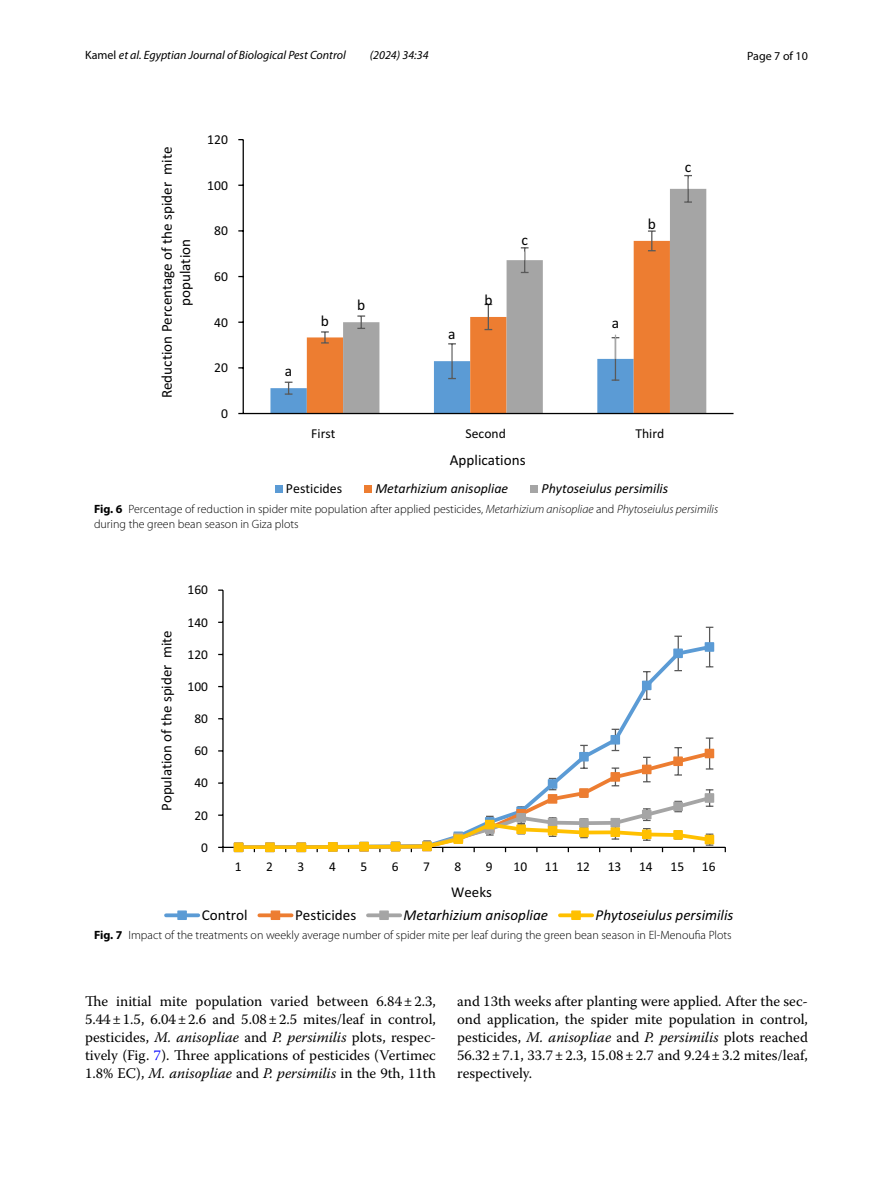
<style>
.page{position:relative;width:893px;height:1187px;background:#fff}
.page>*{position:absolute;margin:0;border:0;box-sizing:border-box;transform-origin:0 0}
.t1{font:15.45px "Calibri 6";color:#000}
.t2{font:15.15px/18.5px "Calibri 6";color:#000;text-align:center}
.t3{font:15.15px "Calibri Italic 6";color:#000}
.t4{font:15.15px "Calibri 7";color:#000}
.t5{font:15px "Calibri 7";color:#000}
.t6{font:14.7px/18px "Warnock Pro";color:#000;text-align:justify}
.t7{font:13.95px "Calibri Italic 7";color:#000}
.t8{font:13.95px "Calibri 6";color:#000}
.t9{font:13.65px "Calibri 6";color:#000}
.t10{font:13.5px "Calibri 7";color:#000}
.t11{font:300 12px/15px "Myriad Pro";color:#000}
.t12{font:italic 12px "Myriad Pro";color:#000}
.t13{font:12px "Myriad Pro";color:#000}
.s1{font-style:normal}
.s2{font-weight:700}
.s3{font-style:italic}
.s4{color:#00f}
</style>
<div class="page">
<svg style="left:484px;top:189px;width:222px;height:224px"></svg>
<svg style="left:648px;top:230px;width:8px;height:21px"></svg>
<hr style="left:243px;top:140px;width:1px;height:273px;background:#000">
<hr style="left:243px;top:413px;width:490px;height:1px;background:#000">
<svg style="left:270px;top:304px;width:364px;height:109px"></svg>
<svg style="left:521px;top:247px;width:8px;height:26px"></svg>
<svg style="left:684px;top:175px;width:8px;height:28px"></svg>
<div style="left:275px;top:485px;width:8px;height:8px;background:#5b9bd5"></div>
<div style="left:364px;top:485px;width:8px;height:8px;background:#ed7d31"></div>
<div style="left:531px;top:485px;width:7px;height:8px;background:#a5a5a5"></div>
<hr style="left:222px;top:590px;width:2px;height:257px;background:#000">
<hr style="left:223px;top:846px;width:502px;height:2px;background:#000">
<svg style="left:218px;top:846px;width:6px;height:6px"></svg>
<svg style="left:674px;top:635px;width:8px;height:7px"></svg>
<svg style="left:706px;top:626px;width:7px;height:16px"></svg>
<svg style="left:620px;top:642px;width:94px;height:86px"></svg>
<div style="left:642px;top:680px;width:9px;height:10px;background:#5b9bd5;border:1px solid #5b9bd5"></div>
<div style="left:673px;top:648px;width:10px;height:10px;background:#5b9bd5;border:1px solid #5b9bd5"></div>
<div style="left:705px;top:642px;width:9px;height:9px;background:#5b9bd5;border:1px solid #5b9bd5"></div>
<svg style="left:243px;top:728px;width:471px;height:124px"></svg>
<div style="left:234px;top:842px;width:9px;height:10px;background:#ffc000;border:1px solid #ffc000"></div>
<div style="left:265px;top:842px;width:10px;height:10px;background:#ffc000;border:1px solid #ffc000"></div>
<div style="left:297px;top:842px;width:9px;height:10px;background:#ffc000;border:1px solid #ffc000"></div>
<div style="left:328px;top:842px;width:10px;height:9px;background:#ffc000;border:1px solid #ffc000"></div>
<div style="left:359px;top:841px;width:10px;height:10px;background:#ffc000;border:1px solid #ffc000"></div>
<div style="left:391px;top:841px;width:9px;height:10px;background:#ffc000;border:1px solid #ffc000"></div>
<div style="left:422px;top:841px;width:10px;height:10px;background:#ffc000;border:1px solid #ffc000"></div>
<div style="left:453px;top:834px;width:10px;height:9px;background:#ffc000;border:1px solid #ffc000"></div>
<div style="left:485px;top:819px;width:10px;height:10px;background:#ffc000;border:1px solid #ffc000"></div>
<div style="left:516px;top:824px;width:10px;height:10px;background:#ffc000;border:1px solid #ffc000"></div>
<div style="left:548px;top:825px;width:9px;height:10px;background:#ffc000;border:1px solid #ffc000"></div>
<div style="left:579px;top:827px;width:10px;height:10px;background:#ffc000;border:1px solid #ffc000"></div>
<div style="left:610px;top:827px;width:10px;height:9px;background:#ffc000;border:1px solid #ffc000"></div>
<div style="left:642px;top:829px;width:9px;height:10px;background:#ffc000;border:1px solid #ffc000"></div>
<div style="left:673px;top:830px;width:10px;height:9px;background:#ffc000;border:1px solid #ffc000"></div>
<div style="left:705px;top:834px;width:9px;height:10px;background:#ffc000;border:1px solid #ffc000"></div>
<svg style="left:166px;top:913px;width:32px;height:4px"></svg>
<div style="left:177px;top:910px;width:10px;height:9px;background:#5b9bd5;border:1px solid #5b9bd5"></div>
<svg style="left:259px;top:913px;width:33px;height:4px"></svg>
<div style="left:271px;top:910px;width:9px;height:9px;background:#ed7d31;border:1px solid #ed7d31"></div>
<svg style="left:368px;top:913px;width:32px;height:4px"></svg>
<div style="left:379px;top:910px;width:10px;height:9px;background:#a5a5a5;border:1px solid #a5a5a5"></div>
<svg style="left:560px;top:913px;width:32px;height:4px"></svg>
<div style="left:571px;top:910px;width:10px;height:9px;background:#ffc000;border:1px solid #ffc000"></div>
<p class="t12" style="left:85px;top:48px;width:262px"><span class="s1">Kamel</span> et al. Egyptian Journal of Biological Pest Control</p>
<p class="t12" style="left:370px;top:48px;width:60px">(2024) 34:34</p>
<p class="t13" style="left:747px;top:48px;width:62px">Page 7 of 10</p>
<p class="t2" style="left:158px;top:398px;width:253px;rotate:-90deg">Reduction Percentage of the spider mite population</p>
<p class="t9" style="left:207px;top:131px;width:22px">120</p>
<p class="t9" style="left:207px;top:176px;width:22px">100</p>
<p class="t9" style="left:214px;top:222px;width:15px">80</p>
<p class="t9" style="left:214px;top:268px;width:15px">60</p>
<p class="t9" style="left:214px;top:313px;width:15px">40</p>
<p class="t9" style="left:214px;top:359px;width:15px">20</p>
<p class="t9" style="left:221px;top:405px;width:8px">0</p>
<p class="t1" style="left:285px;top:361px;width:9px">a</p>
<p class="t1" style="left:357px;top:295px;width:10px">b</p>
<p class="t1" style="left:484px;top:290px;width:10px">b</p>
<p class="t1" style="left:521px;top:230px;width:8px">c</p>
<p class="t1" style="left:321px;top:311px;width:10px">b</p>
<p class="t1" style="left:612px;top:313px;width:9px">a</p>
<p class="t1" style="left:448px;top:324px;width:9px">a</p>
<p class="t1" style="left:648px;top:214px;width:10px">b</p>
<p class="t9" style="left:311px;top:425px;width:26px">First</p>
<p class="t9" style="left:465px;top:425px;width:42px">Second</p>
<p class="t9" style="left:635px;top:425px;width:30px">Third</p>
<p class="t2" style="left:450px;top:451px;width:77px">Applications</p>
<p class="t1" style="left:685px;top:157px;width:8px">c</p>
<p class="t8" style="left:286px;top:479px;width:58px">Pesticides</p>
<p class="t7" style="left:375px;top:479px;width:134px">Metarhizium anisopliae</p>
<p class="t7" style="left:541px;top:479px;width:128px">Phytoseiulus persimilis</p>
<p class="t11" style="left:94px;top:501px;width:626px"><span class="s2">Fig. 6</span> Percentage of reduction in spider mite population after applied pesticides, <span class="s3">Metarhizium anisopliae</span> and <span class="s3">Phytoseiulus persimilis </span>during the green bean season in Giza plots</p>
<p class="t10" style="left:188px;top:581px;width:22px">160</p>
<p class="t5" style="left:157px;top:811px;width:182px;rotate:-90deg">Population of the spider mite</p>
<p class="t10" style="left:188px;top:613px;width:22px">140</p>
<p class="t10" style="left:188px;top:645px;width:22px">120</p>
<p class="t10" style="left:188px;top:678px;width:22px">100</p>
<p class="t10" style="left:194px;top:710px;width:15px">80</p>
<p class="t10" style="left:194px;top:742px;width:15px">60</p>
<p class="t10" style="left:194px;top:774px;width:15px">40</p>
<p class="t10" style="left:194px;top:806px;width:15px">20</p>
<p class="t10" style="left:201px;top:838px;width:8px">0</p>
<p class="t10" style="left:235px;top:858px;width:8px">1</p>
<p class="t10" style="left:266px;top:858px;width:8px">2</p>
<p class="t10" style="left:298px;top:858px;width:8px">3</p>
<p class="t10" style="left:329px;top:858px;width:8px">4</p>
<p class="t10" style="left:360px;top:858px;width:8px">5</p>
<p class="t10" style="left:392px;top:858px;width:8px">6</p>
<p class="t10" style="left:423px;top:858px;width:8px">7</p>
<p class="t10" style="left:455px;top:858px;width:8px">8</p>
<p class="t10" style="left:486px;top:858px;width:8px">9</p>
<p class="t10" style="left:514px;top:858px;width:15px">10</p>
<p class="t10" style="left:545px;top:858px;width:15px">11</p>
<p class="t10" style="left:576px;top:858px;width:15px">12</p>
<p class="t10" style="left:608px;top:858px;width:15px">13</p>
<p class="t10" style="left:639px;top:858px;width:15px">14</p>
<p class="t10" style="left:670px;top:858px;width:15px">15</p>
<p class="t10" style="left:702px;top:858px;width:15px">16</p>
<p class="t5" style="left:451px;top:882px;width:42px">Weeks</p>
<p class="t4" style="left:202px;top:905px;width:47px">Control</p>
<p class="t4" style="left:295px;top:905px;width:63px">Pesticides</p>
<p class="t3" style="left:404px;top:904px;width:146px">Metarhizium anisopliae</p>
<p class="t3" style="left:596px;top:904px;width:139px">Phytoseiulus persimilis</p>
<p class="t11" style="left:94px;top:928px;width:639px"><span class="s2">Fig. 7</span> Impact of the treatments on weekly average number of spider mite per leaf during the green bean season in El-Menoufia Plots</p>
<p class="t6" style="left:85px;top:991px;width:352px">The initial mite population varied between 6.84±2.3, 5.44±1.5, 6.04±2.6 and 5.08±2.5 mites/leaf in control, pesticides, <span class="s3">M. anisopliae</span> and <span class="s3">P. persimilis</span> plots, respec&shy;tively (Fig. <span class="s4">7</span>). Three applications of pesticides (Vertimec 1.8% EC), <span class="s3">M. anisopliae</span> and <span class="s3">P. persimilis</span> in the 9th, 11th</p>
<p class="t6" style="left:457px;top:991px;width:352px">and 13th weeks after planting were applied. After the sec&shy;ond application, the spider mite population in control, pesticides, <span class="s3">M. anisopliae</span> and <span class="s3">P. persimilis</span> plots reached 56.32±7.1, 33.7±2.3, 15.08±2.7 and 9.24±3.2 mites/leaf, respectively.</p>
</div>
